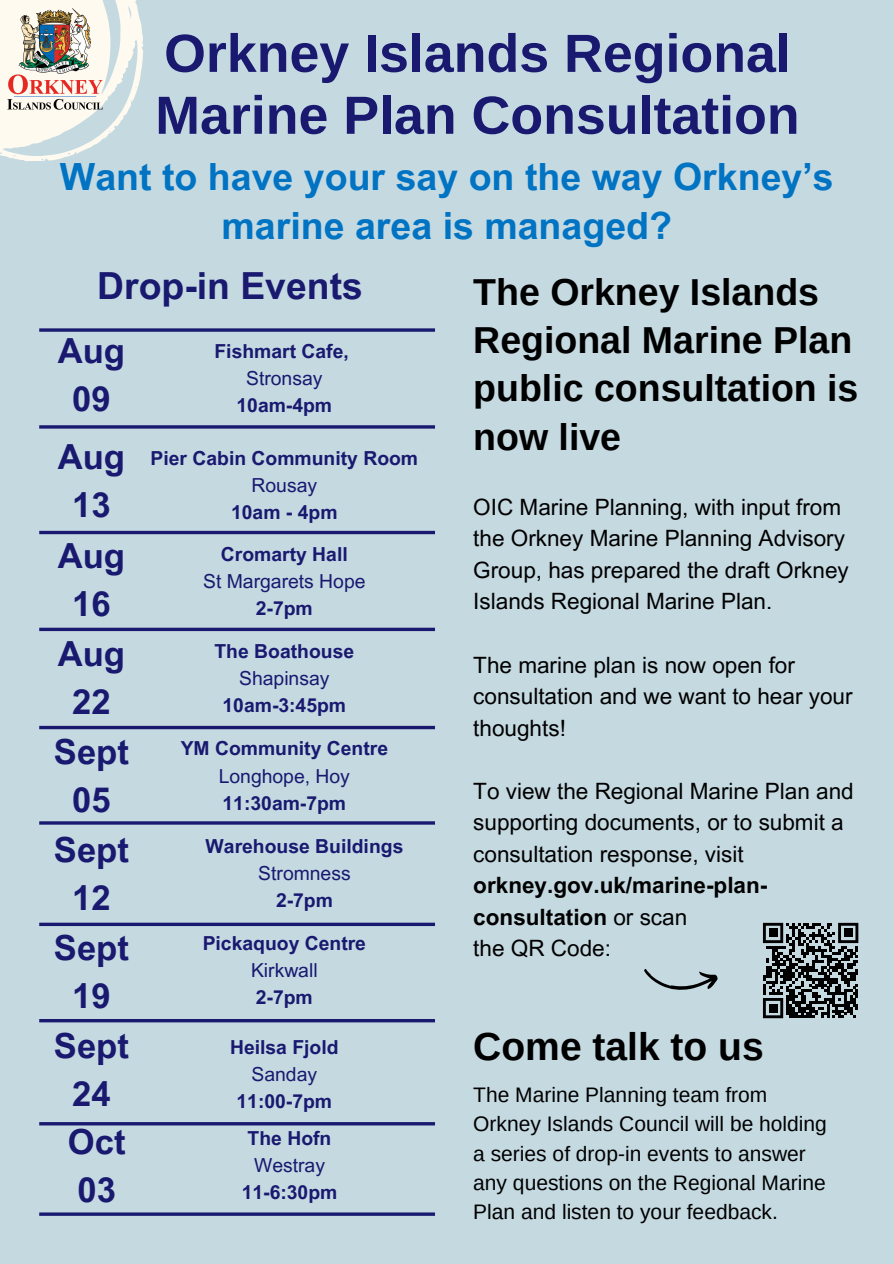
<style>
.page{position:relative;width:894px;height:1264px;background:#fff}
.page>*{position:absolute;margin:0;border:0;box-sizing:border-box;transform-origin:0 0}
.t1{font:700 53.7px/61.8px "Arimo";color:#191970}
.t2{font:700 39px "Arimo";color:#000}
.t3{font:700 37.5px/48.3px "Arimo";color:#000}
.t4{font:700 37.5px/48.3px "Arial MT Pro";color:#0073c3;text-align:center}
.t5{font:700 37.35px "Arial MT Pro";color:#191970}
.t6{font:700 34.65px/47.8px "Arial MT Pro";color:#191970;text-align:center}
.t7{font:22.5px/31.5px "Arial MT Pro";color:#000}
.t8{font:21px/29.2px "Arimo";color:#000}
.t9{font:700 19.35px "Arial MT Pro";color:#191970}
.t10{font:19.35px "Arial MT Pro";color:#191970}
.s1{font-weight:700}
</style>
<div class="page">
<div style="left:0;top:0;width:893px;height:1263px;background:#c5d9e1"></div>
<svg style="left:0;top:0;width:143px;height:161px"></svg>
<img style="left:7px;top:9px;width:96px;height:100px">
<svg style="left:644px;top:969px;width:74px;height:21px"></svg>
<svg style="left:39px;top:328px;width:396px;height:4px"></svg>
<svg style="left:39px;top:627px;width:396px;height:4px;fill:#191970"></svg>
<hr style="left:39px;top:425px;width:396px;height:3px;background:#191970">
<hr style="left:39px;top:531px;width:396px;height:3px;background:#191970">
<hr style="left:39px;top:726px;width:396px;height:3px;background:#191970">
<hr style="left:39px;top:821px;width:396px;height:3px;background:#191970">
<svg style="left:39px;top:922px;width:396px;height:4px;fill:#191970"></svg>
<hr style="left:39px;top:1019px;width:396px;height:3px;background:#191970">
<hr style="left:39px;top:1122px;width:396px;height:3px;background:#191970">
<hr style="left:39px;top:1212px;width:396px;height:3px;background:#191970">
<svg style="left:763px;top:922px;width:95px;height:96px"></svg>
<div style="left:768px;top:928px;width:9px;height:9px;background:#000"></div>
<div style="left:843px;top:928px;width:9px;height:9px;background:#000"></div>
<div style="left:768px;top:1003px;width:9px;height:9px;background:#000"></div>
<h3 class="t1" style="left:155px;top:22px;width:645px">Orkney Islands Regional<br>Marine Plan Consultation</h3>
<p class="t4" style="left:60px;top:158px;width:775px">Want to have your say on the way Orkney’s marine area is managed?</p>
<p class="t5" style="left:97px;top:272px;width:267px">Drop-in Events</p>
<p class="t6" style="left:58px;top:331px;width:69px">Aug<br>09</p>
<p class="t6" style="left:58px;top:437px;width:69px">Aug<br>13</p>
<h3 class="t6" style="left:58px;top:536px;width:69px">Aug<br>16</h3>
<p class="t6" style="left:58px;top:634px;width:69px">Aug<br>22</p>
<h3 class="t6" style="left:54px;top:732px;width:76px">Sept<br>05</h3>
<p class="t6" style="left:54px;top:830px;width:76px">Sept<br>12</p>
<h3 class="t6" style="left:54px;top:928px;width:76px">Sept<br>19</h3>
<p class="t6" style="left:54px;top:1026px;width:76px">Sept<br>24</p>
<p class="t6" style="left:68px;top:1122px;width:59px;text-align:left">Oct<br>03</p>
<p class="t9" style="left:214px;top:344px;width:136px">Fishmart Cafe,</p>
<p class="t10" style="left:246px;top:371px;width:78px">Stronsay</p>
<p class="t9" style="left:236px;top:398px;width:97px">10am-4pm</p>
<h3 class="t9" style="left:150px;top:451px;width:269px">Pier Cabin Community Room</h3>
<p class="t10" style="left:251px;top:478px;width:67px">Rousay</p>
<p class="t9" style="left:231px;top:505px;width:108px">10am - 4pm</p>
<p class="t9" style="left:221px;top:547px;width:128px">Cromarty Hall</p>
<h3 class="t10" style="left:203px;top:574px;width:164px">St Margarets Hope</h3>
<p class="t9" style="left:256px;top:601px;width:58px">2-7pm</p>
<p class="t9" style="left:214px;top:644px;width:141px">The Boathouse</p>
<p class="t10" style="left:239px;top:671px;width:92px">Shapinsay</p>
<h3 class="t9" style="left:222px;top:698px;width:125px">10am-3:45pm</h3>
<h3 class="t9" style="left:181px;top:741px;width:209px">YM Community Centre</h3>
<p class="t10" style="left:219px;top:768px;width:133px">Longhope, Hoy</p>
<p class="t9" style="left:222px;top:795px;width:125px">11:30am-7pm</p>
<p class="t9" style="left:205px;top:838px;width:199px">Warehouse Buildings</p>
<p class="t10" style="left:258px;top:865px;width:94px">Stromness</p>
<p class="t9" style="left:276px;top:892px;width:58px">2-7pm</p>
<p class="t9" style="left:203px;top:936px;width:165px">Pickaquoy Centre</p>
<p class="t10" style="left:251px;top:963px;width:68px">Kirkwall</p>
<h2 class="t9" style="left:256px;top:990px;width:58px">2-7pm</h2>
<p class="t9" style="left:230px;top:1040px;width:110px">Heilsa Fjold</p>
<h3 class="t10" style="left:251px;top:1067px;width:67px">Sanday</h3>
<p class="t9" style="left:236px;top:1094px;width:97px">11:00-7pm</p>
<h4 class="t9" style="left:247px;top:1130px;width:85px">The Hofn</h4>
<h4 class="t10" style="left:254px;top:1157px;width:72px">Westray</h4>
<h4 class="t9" style="left:242px;top:1184px;width:97px">11-6:30pm</h4>
<p class="t3" style="left:473px;top:267px;width:386px">The Orkney Islands<br>Regional Marine Plan public consultation is now live</p>
<p class="t7" style="left:473px;top:494px;width:377px">OIC Marine Planning, with input from the Orkney Marine Planning Advisory Group, has prepared the draft Orkney Islands Regional Marine Plan.</p>
<h1 class="t7" style="left:473px;top:651px;width:380px">The marine plan is now open for consultation and we want to hear your thoughts!</h1>
<h2 class="t7" style="left:473px;top:777px;width:382px">To view the Regional Marine Plan and supporting documents, or to submit a consultation response, visit <span class="s1">orkney.gov.uk/marine-plan&shy;consultation</span> or scan<br>the QR Code:</h2>
<h2 class="t2" style="left:473px;top:1024px;width:292px">Come talk to us</h2>
<p class="t8" style="left:473px;top:1080px;width:355px">The Marine Planning team from Orkney Islands Council will be holding a series of drop-in events to answer any questions on the Regional Marine Plan and listen to your feedback.</p>
</div>
